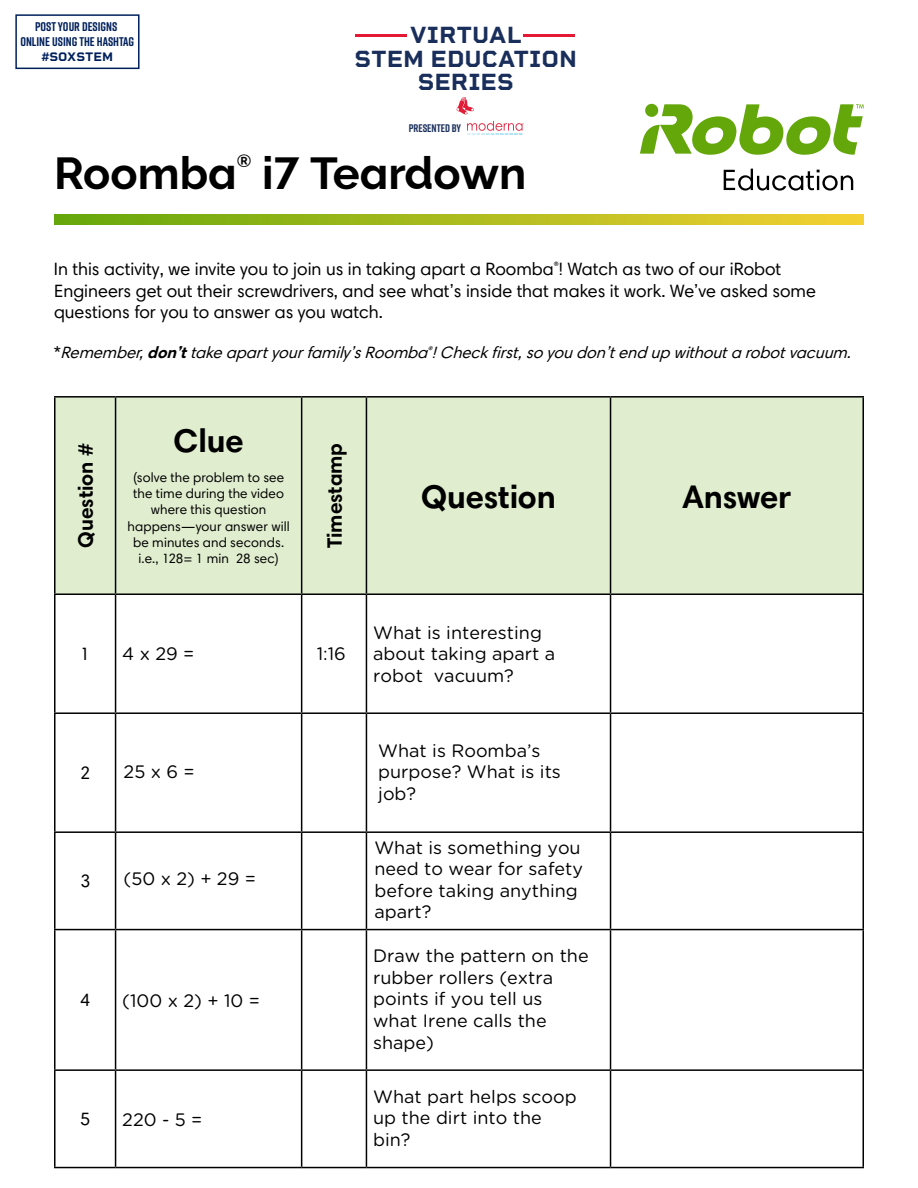
<style>
.page{position:relative;width:918px;height:1188px;background:#fff}
.page>*{position:absolute;margin:0;border:0;box-sizing:border-box;transform-origin:0 0}
.t1{font:700 45px "RT Raleway";color:#000}
.t2{font:700 33px "Harmonia Sans Pro";letter-spacing:-.005em;color:#000}
.t3{font:700 23.85px/47.2px "Rigid Square";color:#192e5a;text-align:center}
.t4{font:700 21px "Harmonia Sans Pro";letter-spacing:-.005em;color:#000}
.t5{font:18px/21.6px "Gotham Rounded";color:#000}
.t6{font:18px/21.6px "Harmonia Sans Std";color:#000}
.t7{font:18px "Harmonia Sans Pro";color:#000}
.t8{font:700 17.55px "RT Raleway";color:#000}
.t9{font:italic 16.5px "Harmonia Sans Std";color:#000}
.t10{font:13.5px/16.2px "Harmonia Sans Pro";letter-spacing:.01em;color:#000;text-align:center}
.t11{font:700 12.6px/15.1px "Rift";color:#00205b;text-align:center}
.t12{font:700 12.6px "Rigid Square";color:#00205b}
.t13{font:700 10.95px "Rift";color:#192e5a}
.s1{font-style:normal}
.s2{font-weight:700}
</style>
<div class="page">
<svg style="left:724px;top:169px;width:129px;height:22px"></svg>
<svg style="left:640px;top:104px;width:224px;height:51px"></svg>
<svg style="left:54px;top:214px;width:810px;height:11px"></svg>
<div style="left:56px;top:398px;width:806px;height:195px;background:#e0edce"></div>
<hr style="left:54px;top:396px;width:62px;height:2px;background:#000">
<hr style="left:54px;top:398px;width:2px;height:195px;background:#000">
<hr style="left:116px;top:396px;width:186px;height:2px;background:#000">
<hr style="left:115px;top:398px;width:1px;height:195px;background:#000">
<hr style="left:302px;top:396px;width:64px;height:2px;background:#000">
<hr style="left:301px;top:398px;width:1px;height:195px;background:#000">
<hr style="left:366px;top:396px;width:245px;height:2px;background:#000">
<hr style="left:366px;top:398px;width:1px;height:195px;background:#000">
<hr style="left:611px;top:396px;width:253px;height:2px;background:#000">
<hr style="left:610px;top:398px;width:1px;height:195px;background:#000">
<hr style="left:862px;top:398px;width:2px;height:195px;background:#000">
<hr style="left:54px;top:593px;width:62px;height:2px;background:#000">
<hr style="left:54px;top:595px;width:2px;height:117px;background:#000">
<hr style="left:116px;top:593px;width:186px;height:2px;background:#000">
<hr style="left:115px;top:595px;width:1px;height:117px;background:#000">
<hr style="left:302px;top:593px;width:64px;height:2px;background:#000">
<hr style="left:301px;top:595px;width:1px;height:117px;background:#000">
<hr style="left:366px;top:593px;width:245px;height:2px;background:#000">
<hr style="left:366px;top:595px;width:1px;height:117px;background:#000">
<hr style="left:611px;top:593px;width:253px;height:2px;background:#000">
<hr style="left:610px;top:595px;width:1px;height:117px;background:#000">
<hr style="left:862px;top:595px;width:2px;height:117px;background:#000">
<hr style="left:54px;top:712px;width:62px;height:2px;background:#000">
<hr style="left:54px;top:714px;width:2px;height:117px;background:#000">
<hr style="left:116px;top:712px;width:186px;height:2px;background:#000">
<hr style="left:115px;top:714px;width:1px;height:117px;background:#000">
<hr style="left:302px;top:712px;width:64px;height:2px;background:#000">
<hr style="left:301px;top:714px;width:1px;height:117px;background:#000">
<hr style="left:366px;top:712px;width:245px;height:2px;background:#000">
<hr style="left:366px;top:714px;width:1px;height:117px;background:#000">
<hr style="left:611px;top:712px;width:253px;height:2px;background:#000">
<hr style="left:610px;top:714px;width:1px;height:117px;background:#000">
<hr style="left:862px;top:714px;width:2px;height:117px;background:#000">
<hr style="left:54px;top:831px;width:62px;height:2px;background:#000">
<hr style="left:54px;top:833px;width:2px;height:96px;background:#000">
<hr style="left:116px;top:831px;width:186px;height:2px;background:#000">
<hr style="left:115px;top:833px;width:1px;height:96px;background:#000">
<hr style="left:302px;top:831px;width:64px;height:2px;background:#000">
<hr style="left:301px;top:833px;width:1px;height:96px;background:#000">
<hr style="left:366px;top:831px;width:245px;height:2px;background:#000">
<hr style="left:366px;top:833px;width:1px;height:96px;background:#000">
<hr style="left:611px;top:831px;width:253px;height:2px;background:#000">
<hr style="left:610px;top:833px;width:1px;height:96px;background:#000">
<hr style="left:862px;top:833px;width:2px;height:96px;background:#000">
<hr style="left:54px;top:929px;width:62px;height:1px;background:#000">
<hr style="left:54px;top:930px;width:2px;height:139px;background:#000">
<hr style="left:116px;top:929px;width:186px;height:1px;background:#000">
<hr style="left:115px;top:930px;width:1px;height:139px;background:#000">
<hr style="left:302px;top:929px;width:64px;height:1px;background:#000">
<hr style="left:301px;top:930px;width:1px;height:139px;background:#000">
<hr style="left:366px;top:929px;width:245px;height:1px;background:#000">
<hr style="left:366px;top:930px;width:1px;height:139px;background:#000">
<hr style="left:611px;top:929px;width:253px;height:1px;background:#000">
<hr style="left:610px;top:930px;width:1px;height:139px;background:#000">
<hr style="left:862px;top:930px;width:2px;height:139px;background:#000">
<hr style="left:54px;top:1069px;width:62px;height:2px;background:#000">
<hr style="left:54px;top:1071px;width:2px;height:96px;background:#000">
<hr style="left:116px;top:1069px;width:186px;height:2px;background:#000">
<hr style="left:115px;top:1071px;width:1px;height:96px;background:#000">
<hr style="left:302px;top:1069px;width:64px;height:2px;background:#000">
<hr style="left:301px;top:1071px;width:1px;height:96px;background:#000">
<hr style="left:366px;top:1069px;width:245px;height:2px;background:#000">
<hr style="left:366px;top:1071px;width:1px;height:96px;background:#000">
<hr style="left:611px;top:1069px;width:253px;height:2px;background:#000">
<hr style="left:610px;top:1071px;width:1px;height:96px;background:#000">
<hr style="left:862px;top:1071px;width:2px;height:96px;background:#000">
<hr style="left:54px;top:1167px;width:62px;height:1px;background:#000">
<hr style="left:116px;top:1167px;width:186px;height:1px;background:#000">
<hr style="left:302px;top:1167px;width:64px;height:1px;background:#000">
<hr style="left:366px;top:1167px;width:245px;height:1px;background:#000">
<hr style="left:611px;top:1167px;width:253px;height:1px;background:#000">
<hr style="left:356px;top:35px;width:51px;height:2px;background:#e51836">
<hr style="left:524px;top:35px;width:51px;height:2px;background:#e51836">
<svg style="left:456px;top:97px;width:18px;height:18px"></svg>
<img style="left:467px;top:122px;width:57px;height:13px">
<div style="left:15px;top:14px;width:125px;height:55px;border:2px solid #00205b"></div>
<p class="t11" style="left:20px;top:19px;width:115px">POST YOUR DESIGNS<br>ONLINE USING THE HASHTAG</p>
<p class="t12" style="left:41px;top:49px;width:73px">#SOXSTEM</p>
<h3 class="t3" style="left:410px;top:11px;width:114px">VIRTUAL<br>SERIES</h3>
<p class="t13" style="left:409px;top:120px;width:54px">PRESENTED BY</p>
<h3 class="t3" style="left:355px;top:35px;width:224px">STEM EDUCATION</h3>
<h1 class="t1" style="left:54px;top:148px;width:184px">Roomba</h1>
<p class="t8" style="left:237px;top:151px;width:16px">®</p>
<h1 class="t1" style="left:262px;top:148px;width:266px">i7 Teardown</h1>
<p class="t6" style="left:54px;top:258px;width:763px">In this activity, we invite you to join us in taking apart a Roomba<sup>®</sup>! Watch as two of our iRobot<br>Engineers get out their screwdrivers, and see what’s inside that makes it work. We’ve asked some questions for you to answer as you watch.</p>
<p class="t9" style="left:54px;top:343px;width:803px"><span class="s1">*</span> Remember,<span class="s2">don’t</span>takeapartyourfamily ’sRoomba<sup>®</sup>!Checkfirst,soyoudon’tend up withouta robotvacuum.</p>
<p class="t4" style="left:72px;top:548px;width:106px;rotate:-90deg">Question #</p>
<h2 class="t2" style="left:174px;top:420px;width:71px">Clue</h2>
<p class="t10" style="left:127px;top:469px;width:164px">(solve the problem to see the time during the video where this question happens—your answer will be minutes and seconds. i.e., 128= 1 min 28 sec)</p>
<p class="t4" style="left:321px;top:548px;width:106px;rotate:-90deg">Timestamp</p>
<p class="t7" style="left:80px;top:643px;width:12px">1</p>
<p class="t5" style="left:122px;top:643px;width:74px">4 x 29 =</p>
<p class="t5" style="left:317px;top:643px;width:31px">1:16</p>
<p class="t7" style="left:80px;top:762px;width:12px">2</p>
<p class="t5" style="left:124px;top:761px;width:73px">25 x 6 =</p>
<p class="t7" style="left:80px;top:870px;width:12px">3</p>
<p class="t5" style="left:124px;top:867px;width:134px">(50 x 2) + 29 =</p>
<p class="t7" style="left:80px;top:989px;width:12px">4</p>
<p class="t5" style="left:122px;top:989px;width:139px">(100 x 2) + 10 =</p>
<p class="t7" style="left:80px;top:1108px;width:12px">5</p>
<p class="t5" style="left:122px;top:1108px;width:82px">220 - 5 =</p>
<h2 class="t2" style="left:421px;top:475px;width:136px">Question</h2>
<h2 class="t2" style="left:682px;top:475px;width:111px">Answer</h2>
<p class="t5" style="left:373px;top:621px;width:184px">What is interesting about taking apart a robot vacuum?</p>
<p class="t5" style="left:378px;top:739px;width:184px">What is Roomba’s purpose? What is its job?</p>
<p class="t5" style="left:374px;top:836px;width:210px">What is something you need to wear for safety before taking anything apart?</p>
<p class="t5" style="left:373px;top:944px;width:217px">Draw the pattern on the rubber rollers (extra points if you tell us what Irene calls the shape)</p>
<p class="t5" style="left:373px;top:1085px;width:205px">What part helps scoop up the dirt into the bin?</p>
</div>
